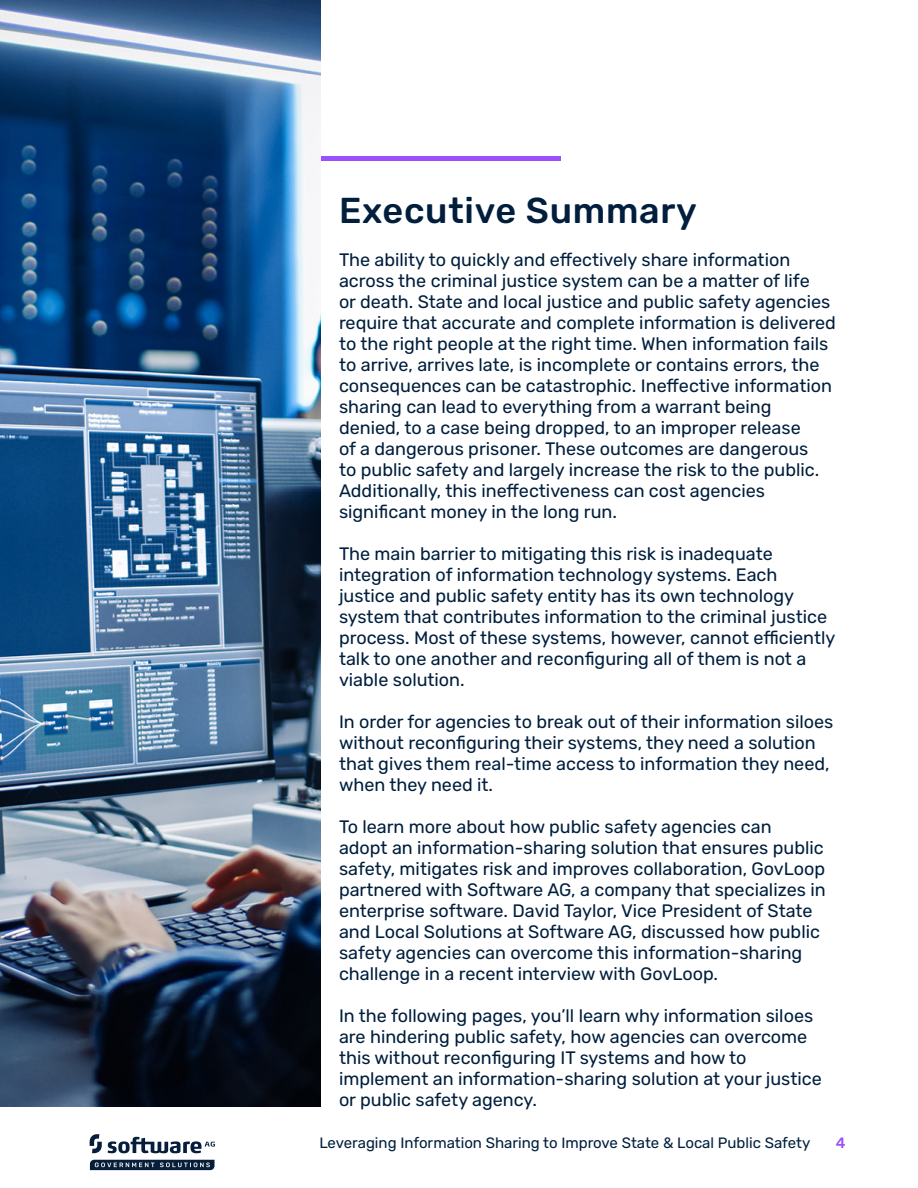
<style>
.page{position:relative;width:918px;height:1188px;background:#fff}
.page>*{position:absolute;margin:0;border:0;box-sizing:border-box;transform-origin:0 0}
.t1{font:500 36px "Rubik";letter-spacing:.02em;color:#011f3d}
.Body{font:18px/21px "Rubik";color:#011f3d}
.t2{font:15px "Rubik";color:#011f3d}
.t3{font:500 15px "Rubik";color:#9a50fb}
</style>
<div class="page">
<svg style="left:90px;top:1160px;width:125px;height:10px"></svg>
<svg style="left:90px;top:1134px;width:125px;height:19px"></svg>
<hr style="left:321px;top:156px;width:240px;height:4px;background:#9a50fb">
<img style="left:0;top:0;width:321px;height:1107px">
<p class="t1" style="left:339px;top:190px;width:359px">Executive Summary</p>
<p class="Body" style="left:339px;top:249px;width:498px">The ability to quickly and effectively share information across the criminal justice system can be a matter of life<br>or death. State and local justice and public safety agencies require that accurate and complete information is delivered to the right people at the right time. When information fails to arrive, arrives late, is incomplete or contains errors, the consequences can be catastrophic. Ineffective information sharing can lead to everything from a warrant being denied, to a case being dropped, to an improper release<br>of a dangerous prisoner. These outcomes are dangerous<br>to public safety and largely increase the risk to the public.<br>Additionally, this ineffectiveness can cost agencies significant money in the long run.</p>
<p class="Body" style="left:339px;top:543px;width:498px">The main barrier to mitigating this risk is inadequate integration of information technology systems. Each justice and public safety entity has its own technology system that contributes information to the criminal justice process. Most of these systems, however, cannot efficiently talk to one another and reconfiguring all of them is not a viable solution.</p>
<p class="Body" style="left:339px;top:711px;width:496px">In order for agencies to break out of their information siloes without reconfiguring their systems, they need a solution that gives them real-time access to information they need, when they need it.</p>
<p class="Body" style="left:339px;top:816px;width:488px">To learn more about how public safety agencies can<br>adopt an information-sharing solution that ensures public safety, mitigates risk and improves collaboration, GovLoop partnered with Software AG, a company that specializes in enterprise software. David Taylor, Vice President of State and Local Solutions at Software AG, discussed how public safety agencies can overcome this information-sharing challenge in a recent interview with GovLoop.</p>
<p class="Body" style="left:339px;top:1005px;width:484px">In the following pages, you’ll learn why information siloes are hindering public safety, how agencies can overcome this without reconfiguring IT systems and how to implement an information-sharing solution at your justice or public safety agency.</p>
<p class="t2" style="left:319px;top:1134px;width:493px">Leveraging Information Sharing to Improve State &amp; Local Public Safety</p>
<p class="t3" style="left:836px;top:1134px;width:11px">4</p>
</div>
